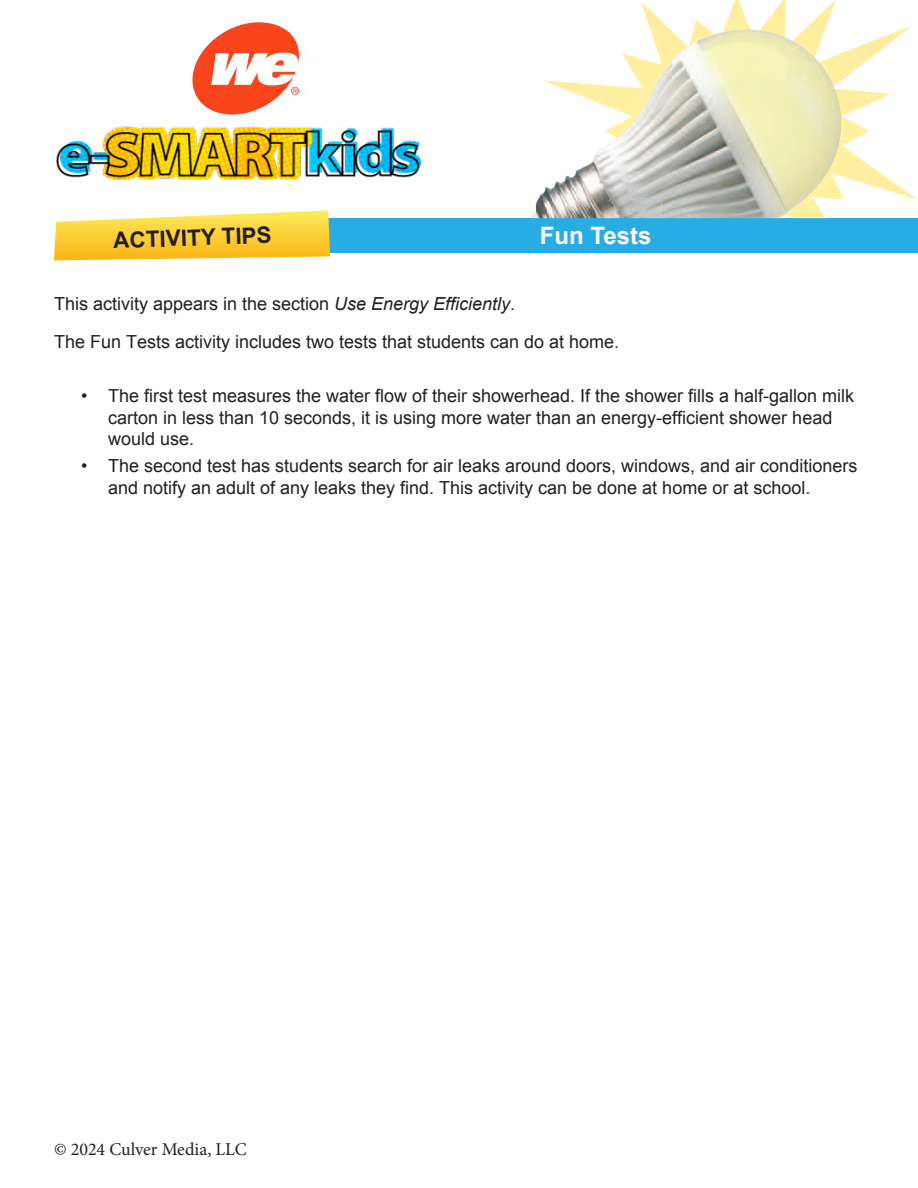
<style>
.page{position:relative;width:918px;height:1188px;background:#fff}
.page>*{position:absolute;margin:0;border:0;box-sizing:border-box;transform-origin:0 0}
.t1{font:700 24px "Arial";color:#fff}
.t2{font:700 22.5px "Arial";color:#231f20}
.t3{font:18px/21.6px "Arial";color:#231f20}
.t4{font:18px "Minion Pro";color:#231f20}
.s1{font-style:italic}
</style>
<div class="page">
<img style="left:55px;top:126px;width:365px;height:54px">
<div style="left:282px;top:218px;width:636px;height:35px;background:#27ade3"></div>
<svg style="left:54px;top:210px;width:276px;height:50px;background:#fcd555"></svg>
<img style="left:542px;top:25px;width:376px;height:175px">
<img style="left:542px;top:0;width:294px;height:138px">
<img style="left:554px;top:29px;width:281px;height:157px">
<img style="left:654px;top:29px;width:95px;height:59px">
<svg style="left:192px;top:22px;width:107px;height:93px"></svg>
<p class="t2" style="left:113px;top:225px;width:160px;rotate:-2deg">ACTIVITY TIPS</p>
<p class="t1" style="left:540px;top:220px;width:113px">Fun Tests</p>
<p class="t3" style="left:54px;top:293px;width:463px">This activity appears in the section <span class="s1">Use Energy Efficiently</span>.</p>
<p class="t3" style="left:54px;top:331px;width:567px">The Fun Tests activity includes two tests that students can do at home.</p>
<p class="t3" style="left:108px;top:385px;width:748px;text-indent:-27px">• The first test measures the water flow of their showerhead. If the shower fills a half-gallon milk carton in less than 10 seconds, it is using more water than an energy-efficient shower head would use.</p>
<p class="t3" style="left:108px;top:455px;width:751px;text-indent:-27px">• The second test has students search for air leaks around doors, windows, and air conditioners and notify an adult of any leaks they find. This activity can be done at home or at school.</p>
<p class="t4" style="left:54px;top:1137px;width:194px">© 2024 Culver Media, LLC</p>
</div>
